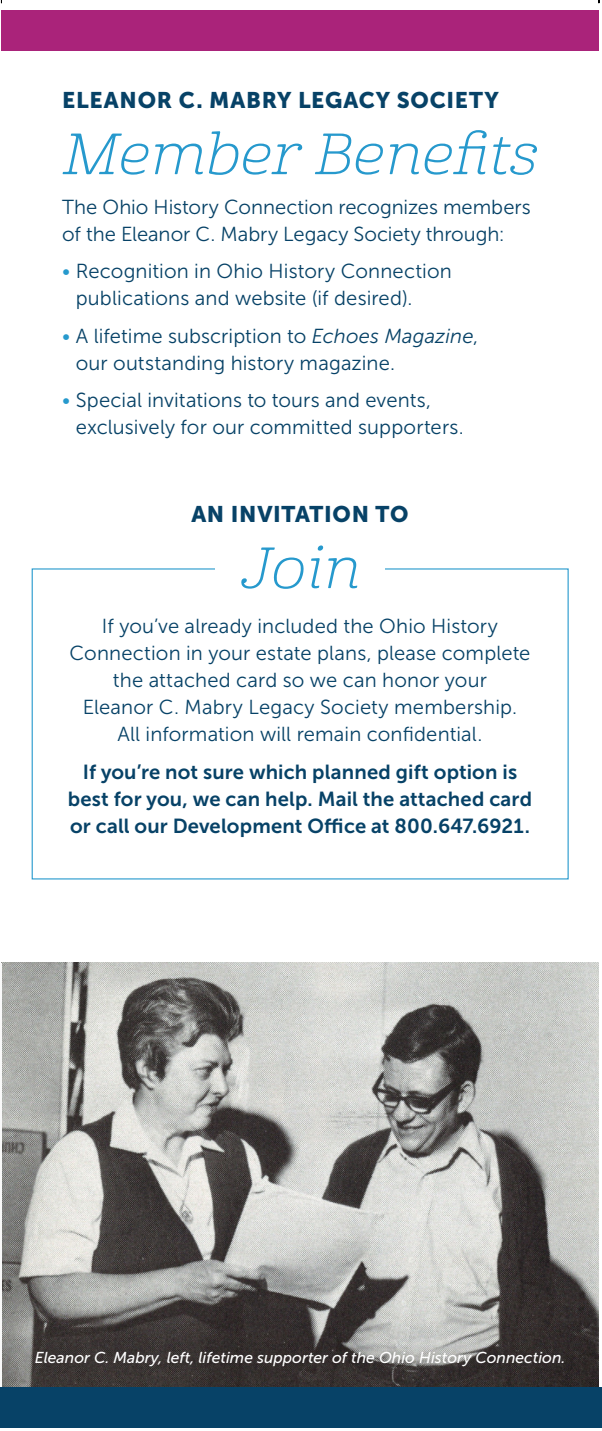
<style>
.page{position:relative;width:602px;height:1431px;background:#fff}
.page>*{position:absolute;margin:0;border:0;box-sizing:border-box;transform-origin:0 0}
.site_descript{font:italic 300 expanded 56.25px "Cabrito";color:#2699cd}
.site_descript-2{font:22.5px "Museo Sans 900";letter-spacing:.035em;color:#074267}
.t1{font:20.25px/27px "Museo Sans 300";letter-spacing:.005em;color:#074267}
.t2{font:20.25px/27px "Museo Sans 700";letter-spacing:.01em;color:#074267;text-align:center}
.t3{font:italic 15.75px "Museo Sans 500";color:#fff}
.s1{color:#2699cd}
.s2{font-style:italic}
</style>
<div class="page">
<img style="left:1px;top:962px;width:598px;height:425px">
<hr style="left:0;top:962px;width:1px;height:425px;background:#f9f9f9">
<div style="left:0;top:1387px;width:602px;height:40px;background:#074267"></div>
<div style="left:1px;top:10px;width:598px;height:40px;background:#aa237a"></div>
<div style="left:22px;top:1337px;width:554px;height:42px;background:#231f20;opacity:.75"></div>
<p class="site_descript-2" style="left:62px;top:87px;width:438px">ELEANOR C. MABRY LEGACY SOCIETY</p>
<p class="site_descript" style="left:62px;top:120px;width:477px">Member Benefits</p>
<p class="t1" style="left:62px;top:194px;width:470px">The Ohio History Connection recognizes members of the Eleanor C. Mabry Legacy Society through:</p>
<p class="t1" style="left:76px;top:258px;width:378px;text-indent:-14px"><span class="s1">•</span> Recognition in Ohio History Connection publications and website (if desired).</p>
<p class="t1" style="left:76px;top:322px;width:404px;text-indent:-14px"><span class="s1">•</span> A lifetime subscription to <span class="s2">Echoes Magazine</span>, our outstanding history magazine.</p>
<p class="t1" style="left:76px;top:386px;width:390px;text-indent:-14px"><span class="s1">•</span> Special invitations to tours and events, exclusively for our committed supporters.</p>
<p class="site_descript-2" style="left:191px;top:501px;width:219px">AN INVITATION TO</p>
<p class="site_descript" style="left:240px;top:534px;width:121px">Join</p>
<p class="t1" style="left:70px;top:613px;width:462px;text-align:center">If you’ve already included the Ohio History Connection in your estate plans, please complete the attached card so we can honor your<br>Eleanor C. Mabry Legacy Society membership.<br>All information will remain confidential.</p>
<p class="t2" style="left:68px;top:758px;width:466px">If you’re not sure which planned gift option is best for you, we can help. Mail the attached card or call our Development Office at 800.647.6921.</p>
<p class="t3" style="left:35px;top:1349px;width:532px">Eleanor C. Mabry, left, lifetime supporter of the Ohio History Connection.</p>
</div>
